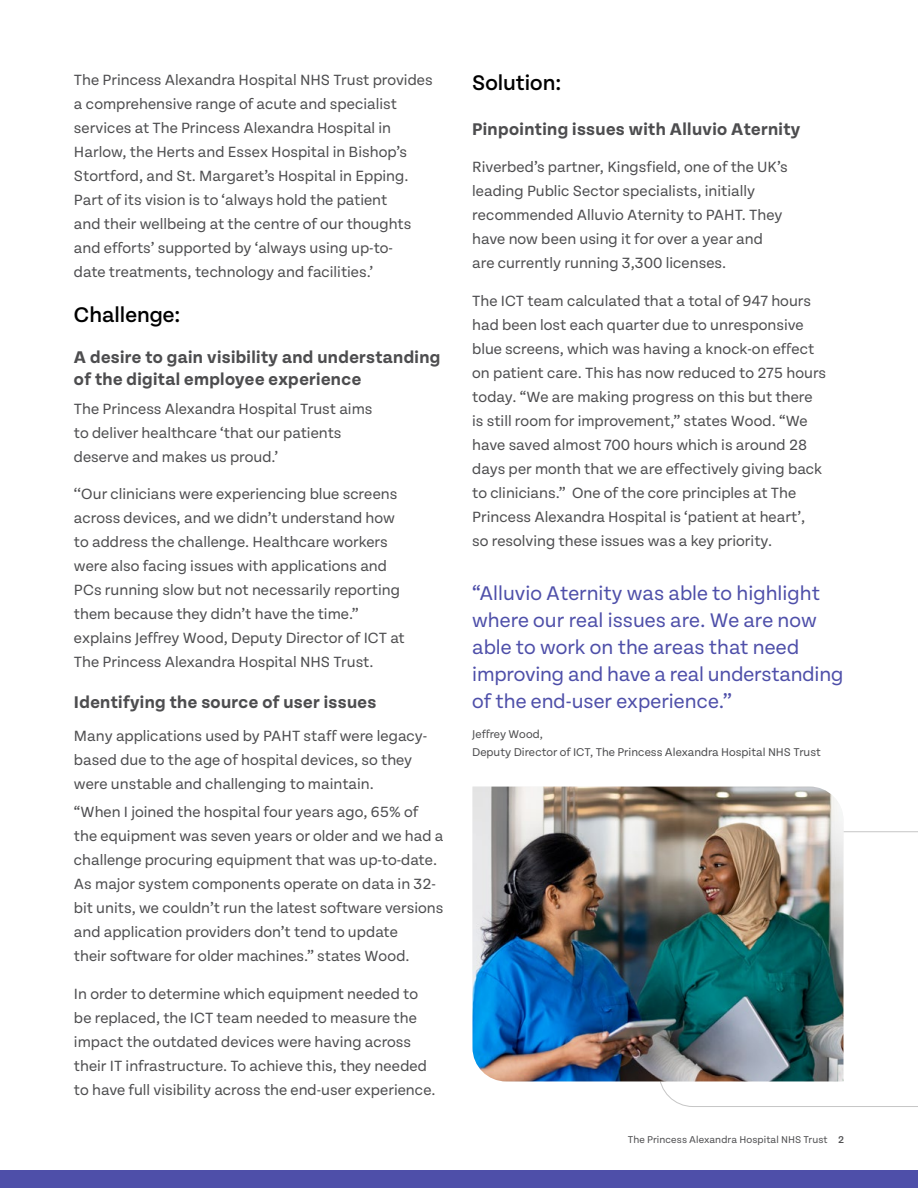
<style>
.page{position:relative;width:918px;height:1188px;background:#fff}
.page>*{position:absolute;margin:0;border:0;box-sizing:border-box;transform-origin:0 0}
.t1{font:500 22.5px "Tenon";color:#000}
.t2{font:21px/27px "Tenon";color:#4e4fa9}
.t3{font:700 18px/22.5px "Tenon";letter-spacing:.02em;color:#4d4d4f}
.t4{font:15.75px/24px "Tenon";color:#4d4d4f}
.t5{font:12px/18px "Tenon";color:#4d4d4f}
.t6{font:10.5px "Tenon";letter-spacing:.01em;color:#4d4d4f}
.s1{font-weight:500}
</style>
<div class="page">
<svg style="left:658px;top:831px;width:260px;height:276px"></svg>
<img style="left:472px;top:787px;width:371px;height:294px">
<div style="left:0;top:1170px;width:918px;height:18px;background:#4e4fa9"></div>
<p class="t4" style="left:74px;top:68px;width:360px">The Princess Alexandra Hospital NHS Trust provides a comprehensive range of acute and specialist services at The Princess Alexandra Hospital in Harlow, the Herts and Essex Hospital in Bishop’s Stortford, and St. Margaret’s Hospital in Epping.<br>Part of its vision is to ‘always hold the patient<br>and their wellbeing at the centre of our thoughts and efforts’ supported by ‘always using up-to-<br>date treatments, technology and facilities.’</p>
<h1 class="t1" style="left:74px;top:303px;width:108px">Challenge:</h1>
<p class="t3" style="left:74px;top:346px;width:368px">A desire to gain visibility and understanding of the digital employee experience</p>
<p class="t4" style="left:74px;top:397px;width:300px">The Princess Alexandra Hospital Trust aims to deliver healthcare ‘that our patients deserve and makes us proud.’</p>
<p class="t4" style="left:74px;top:482px;width:332px">‘‘Our clinicians were experiencing blue screens across devices, and we didn’t understand how to address the challenge. Healthcare workers were also facing issues with applications and PCs running slow but not necessarily reporting them because they didn’t have the time.” explains Jeffrey Wood, Deputy Director of ICT at The Princess Alexandra Hospital NHS Trust.</p>
<p class="t3" style="left:74px;top:691px;width:304px">Identifying the source of user issues</p>
<p class="t4" style="left:74px;top:724px;width:355px">Many applications used by PAHT staff were legacy&shy;based due to the age of hospital devices, so they were unstable and challenging to maintain.</p>
<p class="t4" style="left:74px;top:800px;width:371px">“When I joined the hospital four years ago, 65% of the equipment was seven years or older and we had a challenge procuring equipment that was up-to-date.<br>As major system components operate on data in 32- bit units, we couldn’t run the latest software versions and application providers don’t tend to update<br>their software for older machines.” states Wood.</p>
<p class="t4" style="left:74px;top:982px;width:363px">In order to determine which equipment needed to be replaced, the ICT team needed to measure the impact the outdated devices were having across their IT infrastructure. To achieve this, they needed to have full visibility across the end-user experience.</p>
<h1 class="t1" style="left:472px;top:71px;width:91px">Solution:</h1>
<p class="t3" style="left:472px;top:118px;width:330px">Pinpointing issues with Alluvio Aternity</p>
<p class="t4" style="left:472px;top:156px;width:317px">Riverbed’s partner, Kingsfield, one of the UK’s leading Public Sector specialists, initially recommended Alluvio Aternity to PAHT. They have now been using it for over a year and are currently running 3,300 licenses.</p>
<p class="t4" style="left:472px;top:289px;width:356px">The ICT team calculated that a total of 947 hours had been lost each quarter due to unresponsive blue screens, which was having a knock-on effect on patient care. This has now reduced to 275 hours today. “We are making progress on this but there is still room for improvement,” states Wood. “We have saved almost 700 hours which is around 28 days per month that we are effectively giving back to clinicians.” One of the core principles at The Princess Alexandra Hospital is ‘patient at heart’,<br>so resolving these issues was a key priority.</p>
<h2 class="t2" style="left:472px;top:580px;width:373px">“Alluvio Aternity was able to highlight where our real issues are. We are now able to work on the areas that need improving and have a real understanding of the end-user experience.”</h2>
<p class="t5" style="left:472px;top:725px;width:350px">Jeffrey Wood,<br>Deputy Director of ICT, The Princess Alexandra Hospital NHS Trust</p>
<p class="t6" style="left:628px;top:1134px;width:218px">The Princess Alexandra Hospital NHS Trust <span class="s1">2</span></p>
</div>
